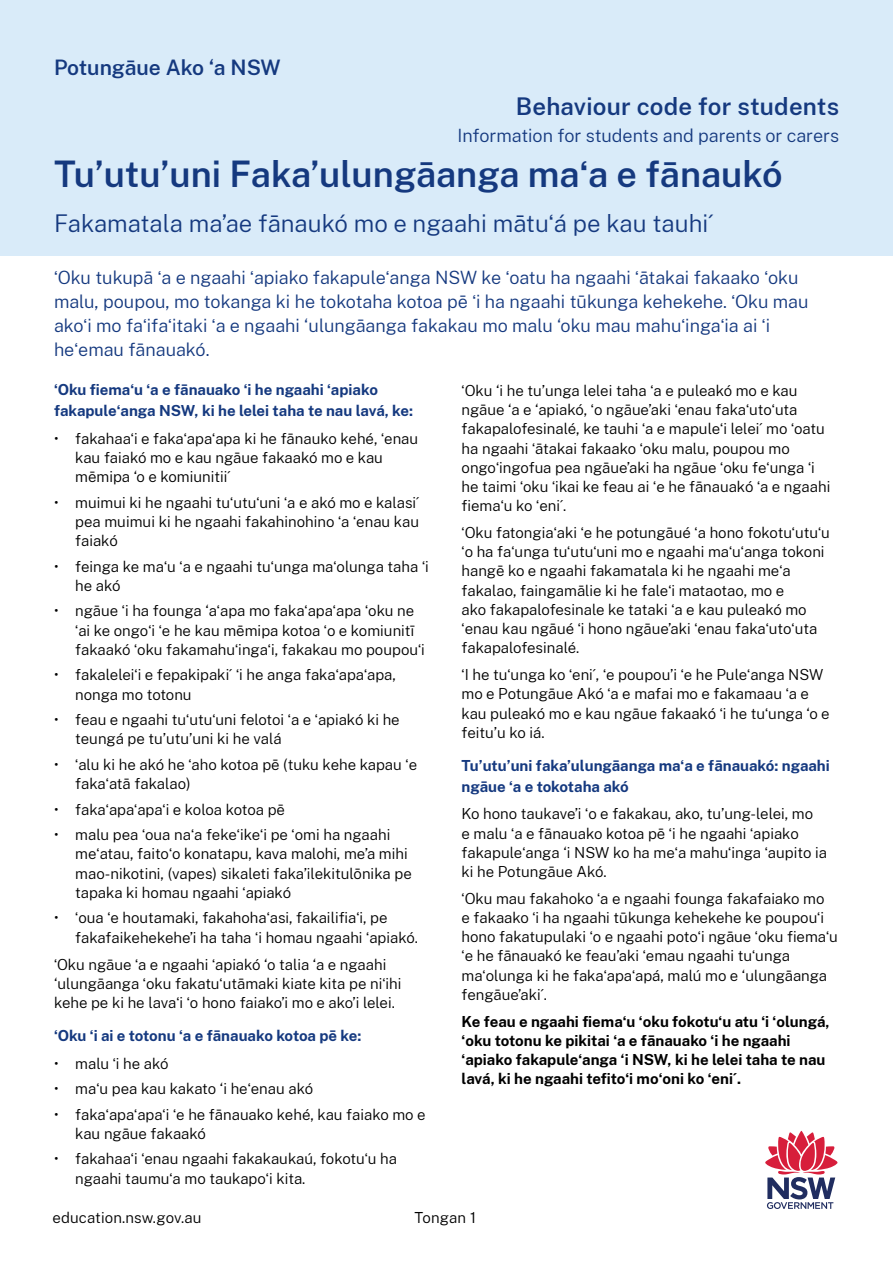
<style>
.page{position:relative;width:893px;height:1263px;background:#fff}
.page>*{position:absolute;margin:0;border:0;box-sizing:border-box;transform-origin:0 0}
.t1{font:600 36px "Public Sans";color:#15397f}
.t2{font:300 24px "Public Sans";color:#15397f}
.t3{font:600 24px "Public Sans";letter-spacing:.01em;color:#15397f}
.t4{font:600 21px "Public Sans";letter-spacing:-.005em;color:#15397f}
.Intro_heading{font:300 18px/24px "Public Sans";color:#15397f}
.Body_text{font:300 15px/19.2px "Public Sans";color:#000}
.t5{font:700 15px/21px "Public Sans";color:#15397f}
.Body_text-2{font:700 15px/19.2px "Public Sans";color:#000}
</style>
<div class="page">
<div style="left:0;top:0;width:893px;height:255px;background:#d9ebf9"></div>
<svg style="left:765px;top:1130px;width:73px;height:79px"></svg>
<p class="t4" style="left:54px;top:52px;width:228px">Potungāue Ako ‘a NSW</p>
<h2 class="t3" style="left:516px;top:89px;width:325px">Behaviour code for students</h2>
<p class="Intro_heading" style="left:457px;top:123px;width:383px">Information for students and parents or carers</p>
<h1 class="t1" style="left:54px;top:148px;width:730px">Tu’utu’uni Faka’ulungāanga maʻa e fānaukó</h1>
<h2 class="t2" style="left:54px;top:207px;width:661px">Fakamatala ma’ae fānaukó mo e ngaahi mātuʻá pe kau tauhi´</h2>
<p class="Intro_heading" style="left:54px;top:265px;width:756px">ʻOku tukupā ʻa e ngaahi ʻapiako fakapuleʻanga NSW ke ʻoatu ha ngaahi ʻātakai fakaako ʻoku malu, poupou, mo tokanga ki he tokotaha kotoa pē ʻi ha ngaahi tūkunga kehekehe. ʻOku mau akoʻi mo faʻifaʻitaki ʻa e ngaahi ‘ulungāanga fakakau mo malu ‘oku mau mahuʻingaʻia ai ʻi heʻemau fānauakó.</p>
<h3 class="t5" style="left:54px;top:378px;width:361px">ʻOku fiemaʻu ʻa e fānauako ʻi he ngaahi ʻapiako fakapuleʻanga NSW, ki he lelei taha te nau lavá, ke:</h3>
<p class="Body_text" style="left:75px;top:428px;width:344px;text-indent:-21px">• fakahaaʻi e fakaʻapaʻapa ki he fānauko kehé, ʻenau kau faiakó mo e kau ngāue fakaakó mo e kau mēmipa ‘o e komiunitii´</p>
<p class="Body_text" style="left:75px;top:492px;width:346px;text-align:justify;text-indent:-21px">• muimui ki he ngaahi tuʻutuʻuni ʻa e akó mo e kalasi´ pea muimui ki he ngaahi fakahinohino ʻa ʻenau kau faiakó</p>
<p class="Body_text" style="left:75px;top:556px;width:355px;text-indent:-21px">• feinga ke maʻu ʻa e ngaahi tuʻunga maʻolunga taha ʻi he akó</p>
<p class="Body_text" style="left:75px;top:601px;width:351px;text-indent:-21px">• ngāue ʻi ha founga ‘aʻapa mo fakaʻapaʻapa ʻoku ne ʻai ke ongoʻi ʻe he kau mēmipa kotoa ʻo e komiunitī fakaakó ʻoku fakamahuʻingaʻi, fakakau mo poupouʻi</p>
<p class="Body_text" style="left:75px;top:665px;width:322px;text-indent:-21px">• fakaleleiʻi e fepakipaki´ ʻi he anga fakaʻapaʻapa, nonga mo totonu</p>
<p class="Body_text" style="left:75px;top:709px;width:326px;text-indent:-21px">• feau e ngaahi tuʻutuʻuni felotoi ʻa e ʻapiakó ki he teungá pe tu’utu’uni ki he valá</p>
<p class="Body_text" style="left:75px;top:754px;width:343px;text-indent:-21px">• ʻalu ki he akó he ʻaho kotoa pē (tuku kehe kapau ʻe fakaʻatā fakalao)</p>
<p class="Body_text" style="left:54px;top:799px;width:233px">• fakaʻapaʻapaʻi e koloa kotoa pē</p>
<p class="Body_text" style="left:75px;top:824px;width:338px;text-indent:-21px">• malu pea ʻoua naʻa fekeʻikeʻi pe ʻomi ha ngaahi meʻatau, faitoʻo konatapu, kava malohi, me’a mihi mao-nikotini, (vapes) sikaleti faka’ilekitulōnika pe tapaka ki homau ngaahi ʻapiakó</p>
<p class="Body_text" style="left:75px;top:908px;width:344px;text-indent:-21px">• ʻoua ʻe houtamaki, fakahohaʻasi, fakailifiaʻi, pe fakafaikehekehe’i ha taha ʻi homau ngaahi ʻapiakó.</p>
<p class="Body_text" style="left:54px;top:954px;width:349px">ʻOku ngāue ʻa e ngaahi ʻapiakó ‘o talia ‘a e ngaahi ‘ulungāanga ʻoku fakatuʻutāmaki kiate kita pe niʻihi kehe pe ki he lavaʻi ʻo hono faiako’i mo e ako’i lelei.</p>
<h3 class="t5" style="left:54px;top:1024px;width:309px">ʻOku ʻi ai e totonu ʻa e fānauako kotoa pē ke:</h3>
<p class="Body_text" style="left:54px;top:1053px;width:116px">• malu ʻi he akó</p>
<p class="Body_text" style="left:54px;top:1078px;width:261px">• maʻu pea kau kakato ‘i heʻenau akó</p>
<p class="Body_text" style="left:75px;top:1104px;width:352px;text-indent:-21px">• fakaʻapaʻapaʻi ʻe he fānauako kehé, kau faiako mo e kau ngāue fakaakó</p>
<p class="Body_text" style="left:75px;top:1149px;width:323px;text-indent:-21px">• fakahaaʻi ʻenau ngaahi fakakaukaú, fokotuʻu ha ngaahi taumuʻa mo taukapoʻi kita.</p>
<p class="Body_text" style="left:462px;top:380px;width:370px">ʻOku ‘i he tu’unga lelei taha ʻa e puleakó mo e kau ngāue ‘a e ‘apiakó, ʻo ngāue’aki ʻenau fakaʻutoʻuta fakapalofesinalé, ke tauhi ʻa e mapuleʻi lelei´ mo ʻoatu ha ngaahi ʻātakai fakaako ʻoku malu, poupou mo ongoʻingofua pea ngāue’aki ha ngāue ʻoku feʻunga ʻi he taimi ʻoku ʻikai ke feau ai ʻe he fānauakó ʻa e ngaahi fiemaʻu ko ʻeni´.</p>
<p class="Body_text" style="left:462px;top:522px;width:370px">ʻOku fatongiaʻaki ʻe he potungāué ʻa hono fokotuʻutuʻu ʻo ha faʻunga tuʻutuʻuni mo e ngaahi maʻuʻanga tokoni hangē ko e ngaahi fakamatala ki he ngaahi meʻa fakalao, faingamālie ki he faleʻi mataotao, mo e<br>ako fakapalofesinale ke tataki ʻa e kau puleakó mo ʻenau kau ngāué ʻi hono ngāue’aki ʻenau fakaʻutoʻuta fakapalofesinalé.</p>
<p class="Body_text" style="left:462px;top:664px;width:370px">ʻI he tuʻunga ko ʻeni´, ʻe poupou’i ʻe he Puleʻanga NSW mo e Potungāue Akó ʻa e mafai mo e fakamaau ʻa e kau puleakó mo e kau ngāue fakaakó ʻi he tuʻunga ‘o e feitu’u ko iá.</p>
<h3 class="t5" style="left:462px;top:754px;width:370px">Tu’utu’uni faka’ulungāanga maʻa e fānauakó: ngaahi ngāue ʻa e tokotaha akó</h3>
<p class="Body_text" style="left:462px;top:804px;width:367px">Ko hono taukave’i ʻo e fakakau, ako, tu’ung-lelei, mo<br>e malu ʻa e fānauako kotoa pē ʻi he ngaahi ʻapiako fakapuleʻanga ‘i NSW ko ha meʻa mahuʻinga ʻaupito ia ki he Potungāue Akó.</p>
<p class="Body_text" style="left:462px;top:888px;width:378px">ʻOku mau fakahoko ʻa e ngaahi founga fakafaiako mo<br>e fakaako ʻi ha ngaahi tūkunga kehekehe ke poupouʻi hono fakatupulaki ʻo e ngaahi potoʻi ngāue ʻoku fiemaʻu ʻe he fānauakó ke feau’aki ʻemau ngaahi tuʻunga maʻolunga ki he fakaʻapaʻapá, malú mo e ‘ulungāanga fengāue’aki´.</p>
<p class="Body_text-2" style="left:462px;top:1010px;width:370px">Ke feau e ngaahi fiemaʻu ʻoku fokotuʻu atu ʻi ʻolungá, ʻoku totonu ke pikitai ʻa e fānauako ʻi he ngaahi ʻapiako fakapuleʻanga ‘i NSW, ki he lelei taha te nau lavá, ki he ngaahi tefitoʻi moʻoni ko ʻeni´.</p>
<p class="Body_text" style="left:52px;top:1207px;width:150px">education.nsw.gov.au</p>
<p class="Body_text" style="left:415px;top:1207px;width:63px">Tongan 1</p>
</div>
